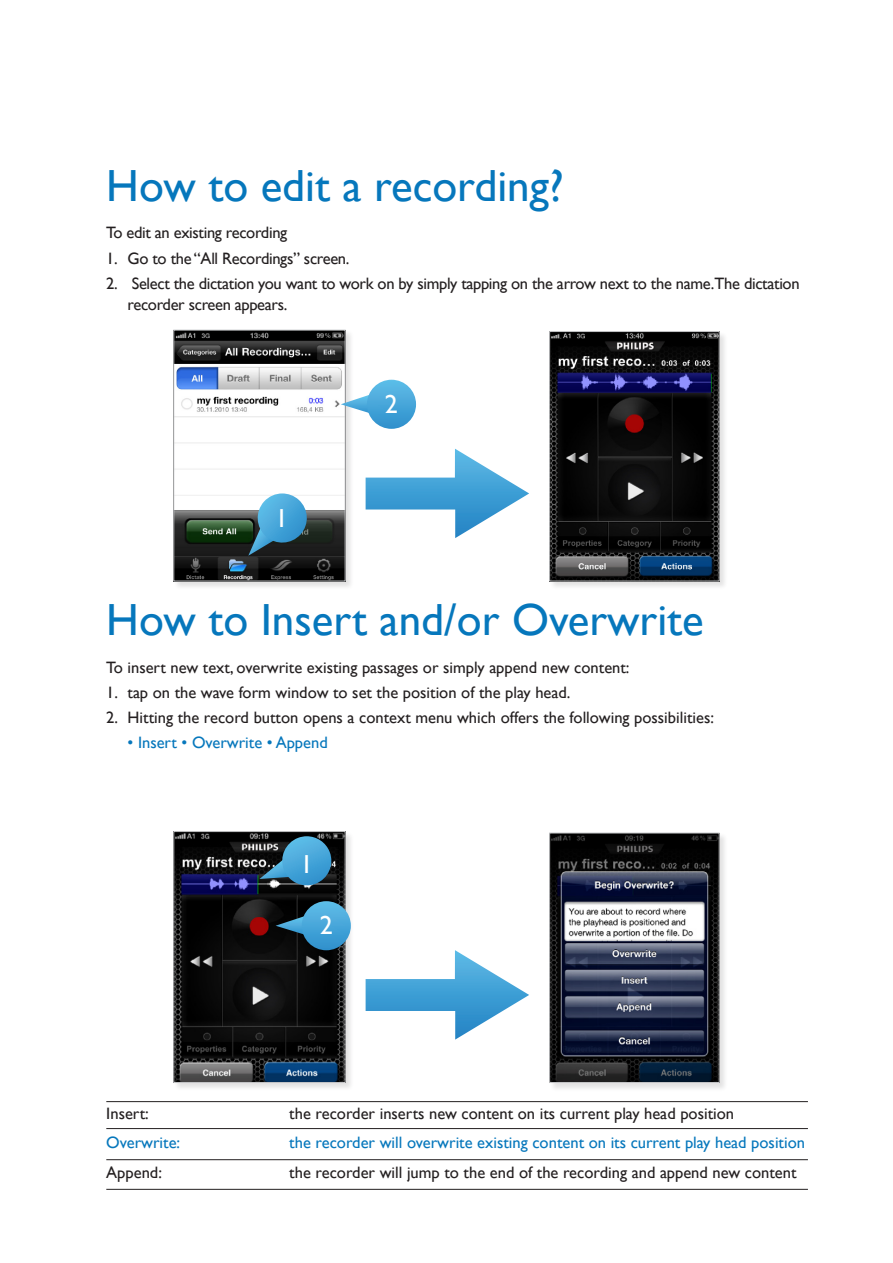
<style>
.page{position:relative;width:893px;height:1263px;background:#fff}
.page>*{position:absolute;margin:0;border:0;box-sizing:border-box;transform-origin:0 0}
.t1{font:45px "Gill Sans";color:#0677bc}
.t2{font:26.1px "Gill Sans";color:#fff}
.t3{font:16.5px "Gill Sans";color:#231f20}
.t4{font:16.5px/21px "Gill Sans";letter-spacing:-.02em;color:#231f20}
.t5{font:16.5px "Gill Sans";color:#0677bc}
</style>
<div class="page">
<div style="left:173px;top:329px;width:181px;height:261px;background:#231f20;opacity:.13"></div>
<img style="left:175px;top:332px;width:168px;height:247px">
<div style="left:173px;top:330px;width:172px;height:251px;border:1px solid #c7c8ca"></div>
<div style="left:173px;top:831px;width:181px;height:260px;background:#231f20;opacity:.13"></div>
<img style="left:175px;top:833px;width:168px;height:248px">
<div style="left:173px;top:831px;width:172px;height:252px;border:1px solid #c7c8ca"></div>
<div style="left:549px;top:331px;width:180px;height:259px;background:#231f20;opacity:.13"></div>
<img style="left:551px;top:333px;width:167px;height:246px">
<div style="left:549px;top:331px;width:171px;height:250px;border:1px solid #c7c8ca"></div>
<div style="left:549px;top:832px;width:180px;height:260px;background:#231f20;opacity:.13"></div>
<img style="left:551px;top:835px;width:167px;height:246px">
<div style="left:549px;top:833px;width:171px;height:250px;border:1px solid #c7c8ca"></div>
<svg style="left:366px;top:449px;width:163px;height:89px"></svg>
<svg style="left:366px;top:950px;width:163px;height:89px"></svg>
<svg style="left:341px;top:394px;width:28px;height:20px"></svg>
<svg style="left:367px;top:380px;width:49px;height:49px;background:#48a6da"></svg>
<svg style="left:276px;top:915px;width:28px;height:20px"></svg>
<svg style="left:302px;top:901px;width:49px;height:49px;background:#47a5d8"></svg>
<svg style="left:248px;top:493px;width:62px;height:63px;background:#5388a3"></svg>
<svg style="left:259px;top:836px;width:76px;height:52px;background:#3a6d88"></svg>
<hr style="left:106px;top:1128px;width:702px;height:1px;background:#231f20">
<hr style="left:106px;top:1101px;width:702px;height:1px;background:#231f20">
<hr style="left:106px;top:1159px;width:702px;height:1px;background:#231f20">
<hr style="left:106px;top:1189px;width:702px;height:1px;background:#231f20">
<p class="t1" style="left:106px;top:160px;width:459px">How to edit a recording?</p>
<p class="t4" style="left:106px;top:222px;width:183px">To edit an existing recording</p>
<p class="t4" style="left:106px;top:247px;width:245px">1. Go to the “All Recordings” screen.</p>
<p class="t4" style="left:128px;top:273px;width:674px;text-indent:-21px">2. Select the dictation you want to work on by simply tapping on the arrow next to the name.The dictation recorder screen appears.</p>
<p class="t2" style="left:275px;top:503px;width:15px">1</p>
<p class="t2" style="left:385px;top:389px;width:15px">2</p>
<p class="t1" style="left:106px;top:594px;width:599px">How to Insert and/or Overwrite</p>
<p class="t3" style="left:106px;top:657px;width:525px">To insert new text, overwrite existing passages or simply append new content:</p>
<p class="t3" style="left:106px;top:683px;width:466px">1. tap on the wave form window to set the position of the play head.</p>
<p class="t3" style="left:106px;top:708px;width:609px">2. Hitting the record button opens a context menu which offers the following possibilities:</p>
<p class="t5" style="left:128px;top:733px;width:202px">• Insert • Overwrite • Append</p>
<p class="t2" style="left:300px;top:849px;width:15px">1</p>
<p class="t2" style="left:320px;top:910px;width:15px">2</p>
<p class="t3" style="left:106px;top:1103px;width:44px">Insert:</p>
<p class="t3" style="left:289px;top:1103px;width:446px">the recorder inserts new content on its current play head position</p>
<p class="t5" style="left:106px;top:1133px;width:75px">Overwrite:</p>
<p class="t5" style="left:289px;top:1133px;width:517px">the recorder will overwrite existing content on its current play head position</p>
<p class="t3" style="left:106px;top:1162px;width:57px">Append:</p>
<p class="t3" style="left:289px;top:1162px;width:509px">the recorder will jump to the end of the recording and append new content</p>
</div>
